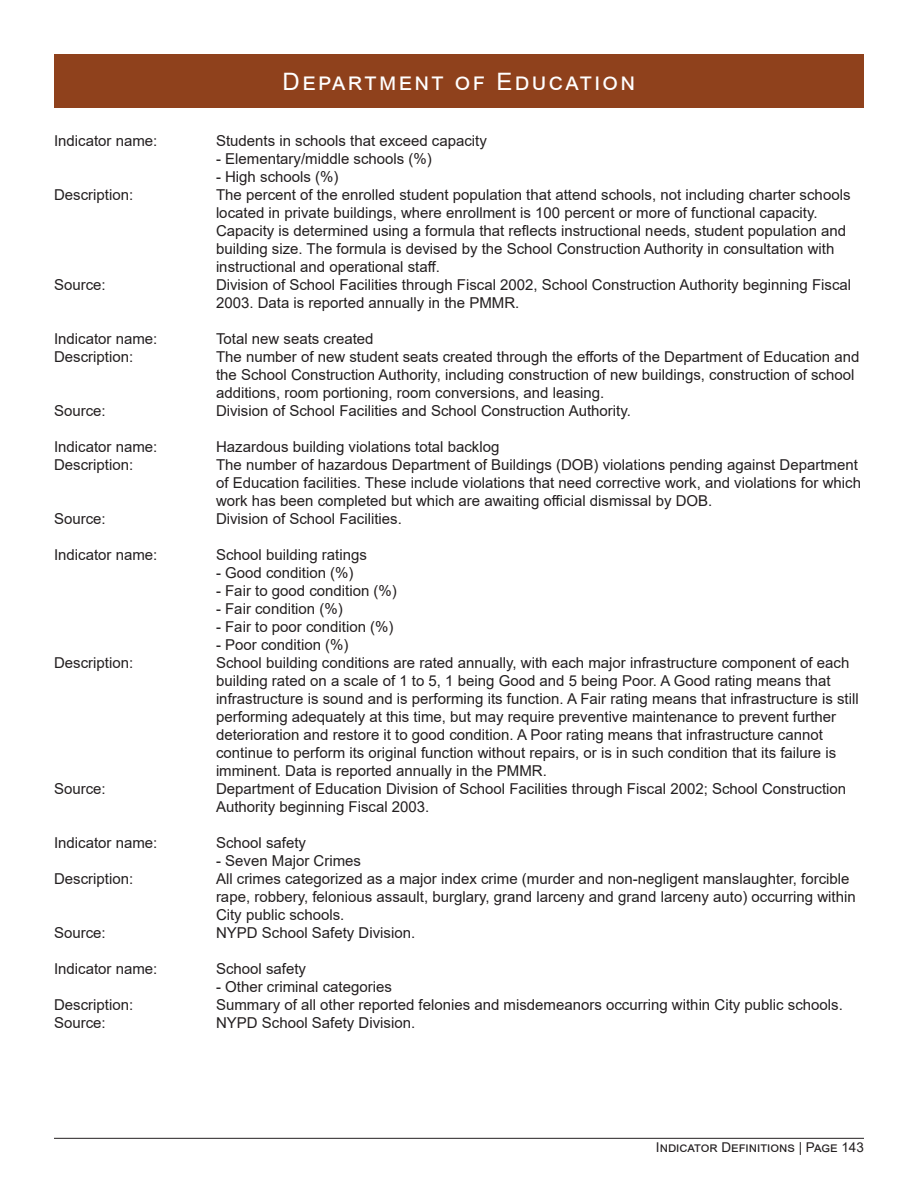
<style>
.page{position:relative;width:918px;height:1188px;background:#fff}
.page>*{position:absolute;margin:0;border:0;box-sizing:border-box;transform-origin:0 0}
.t1{font:24px "Arial";letter-spacing:.1em;color:#fff}
.Indicator_Definition{font:15px/18px "Arial";color:#231f20}
.t2{font:13.5px "Arial";color:#231f20}
</style>
<div class="page">
<hr style="left:54px;top:1138px;width:810px;height:1px;background:#231f20">
<div style="left:54px;top:54px;width:810px;height:54px;background:#8f411c"></div>
<h1 class="t1" style="left:283px;top:65px;width:354px">Department of Education</h1>
<p class="Indicator_Definition" style="left:54px;top:132px;width:105px">Indicator name:</p>
<p class="Indicator_Definition" style="left:216px;top:132px;width:272px">Students in schools that exceed capacity</p>
<p class="Indicator_Definition" style="left:216px;top:150px;width:217px">- Elementary/middle schools (%)</p>
<p class="Indicator_Definition" style="left:216px;top:168px;width:124px">- High schools (%)</p>
<p class="Indicator_Definition" style="left:54px;top:186px;width:81px">Description:</p>
<p class="Indicator_Definition" style="left:216px;top:186px;width:636px">The percent of the enrolled student population that attend schools, not including charter schools located in private buildings, where enrollment is 100 percent or more of functional capacity.<br>Capacity is determined using a formula that reflects instructional needs, student population and building size. The formula is devised by the School Construction Authority in consultation with instructional and operational staff.</p>
<p class="Indicator_Definition" style="left:54px;top:276px;width:53px">Source:</p>
<p class="Indicator_Definition" style="left:216px;top:276px;width:637px">Division of School Facilities through Fiscal 2002, School Construction Authority beginning Fiscal<br>2003. Data is reported annually in the PMMR.</p>
<p class="Indicator_Definition" style="left:54px;top:330px;width:105px">Indicator name:</p>
<p class="Indicator_Definition" style="left:216px;top:330px;width:159px">Total new seats created</p>
<p class="Indicator_Definition" style="left:54px;top:348px;width:81px">Description:</p>
<p class="Indicator_Definition" style="left:216px;top:348px;width:645px">The number of new student seats created through the efforts of the Department of Education and the School Construction Authority, including construction of new buildings, construction of school additions, room portioning, room conversions, and leasing.</p>
<p class="Indicator_Definition" style="left:54px;top:402px;width:53px">Source:</p>
<p class="Indicator_Definition" style="left:216px;top:402px;width:416px">Division of School Facilities and School Construction Authority.</p>
<p class="Indicator_Definition" style="left:54px;top:438px;width:105px">Indicator name:</p>
<p class="Indicator_Definition" style="left:216px;top:438px;width:285px">Hazardous building violations total backlog</p>
<p class="Indicator_Definition" style="left:54px;top:456px;width:81px">Description:</p>
<p class="Indicator_Definition" style="left:216px;top:456px;width:647px">The number of hazardous Department of Buildings (DOB) violations pending against Department of Education facilities. These include violations that need corrective work, and violations for which work has been completed but which are awaiting official dismissal by DOB.</p>
<p class="Indicator_Definition" style="left:54px;top:510px;width:53px">Source:</p>
<p class="Indicator_Definition" style="left:216px;top:510px;width:187px">Division of School Facilities.</p>
<p class="Indicator_Definition" style="left:54px;top:546px;width:105px">Indicator name:</p>
<p class="Indicator_Definition" style="left:216px;top:546px;width:152px">School building ratings</p>
<p class="Indicator_Definition" style="left:216px;top:564px;width:139px">- Good condition (%)</p>
<p class="Indicator_Definition" style="left:216px;top:582px;width:182px">- Fair to good condition (%)</p>
<p class="Indicator_Definition" style="left:216px;top:600px;width:128px">- Fair condition (%)</p>
<p class="Indicator_Definition" style="left:216px;top:618px;width:179px">- Fair to poor condition (%)</p>
<p class="Indicator_Definition" style="left:216px;top:636px;width:134px">- Poor condition (%)</p>
<p class="Indicator_Definition" style="left:54px;top:654px;width:81px">Description:</p>
<p class="Indicator_Definition" style="left:216px;top:654px;width:644px">School building conditions are rated annually, with each major infrastructure component of each building rated on a scale of 1 to 5, 1 being Good and 5 being Poor. A Good rating means that infrastructure is sound and is performing its function. A Fair rating means that infrastructure is still performing adequately at this time, but may require preventive maintenance to prevent further deterioration and restore it to good condition. A Poor rating means that infrastructure cannot continue to perform its original function without repairs, or is in such condition that its failure is imminent. Data is reported annually in the PMMR.</p>
<p class="Indicator_Definition" style="left:54px;top:780px;width:53px">Source:</p>
<p class="Indicator_Definition" style="left:216px;top:780px;width:632px">Department of Education Division of School Facilities through Fiscal 2002; School Construction<br>Authority beginning Fiscal 2003.</p>
<p class="Indicator_Definition" style="left:54px;top:834px;width:105px">Indicator name:</p>
<p class="Indicator_Definition" style="left:216px;top:834px;width:92px">School safety</p>
<p class="Indicator_Definition" style="left:216px;top:852px;width:147px">- Seven Major Crimes</p>
<p class="Indicator_Definition" style="left:54px;top:870px;width:81px">Description:</p>
<p class="Indicator_Definition" style="left:216px;top:870px;width:641px">All crimes categorized as a major index crime (murder and non-negligent manslaughter, forcible rape, robbery, felonious assault, burglary, grand larceny and grand larceny auto) occurring within<br>City public schools.</p>
<p class="Indicator_Definition" style="left:54px;top:924px;width:53px">Source:</p>
<p class="Indicator_Definition" style="left:216px;top:924px;width:201px">NYPD School Safety Division.</p>
<p class="Indicator_Definition" style="left:54px;top:960px;width:105px">Indicator name:</p>
<p class="Indicator_Definition" style="left:216px;top:960px;width:92px">School safety</p>
<p class="Indicator_Definition" style="left:216px;top:978px;width:177px">- Other criminal categories</p>
<p class="Indicator_Definition" style="left:54px;top:996px;width:81px">Description:</p>
<p class="Indicator_Definition" style="left:216px;top:996px;width:628px">Summary of all other reported felonies and misdemeanors occurring within City public schools.</p>
<p class="Indicator_Definition" style="left:54px;top:1014px;width:53px">Source:</p>
<p class="Indicator_Definition" style="left:216px;top:1014px;width:201px">NYPD School Safety Division.</p>
<p class="t2" style="left:656px;top:1138px;width:210px">Indicator Definitions | Page 143</p>
</div>
